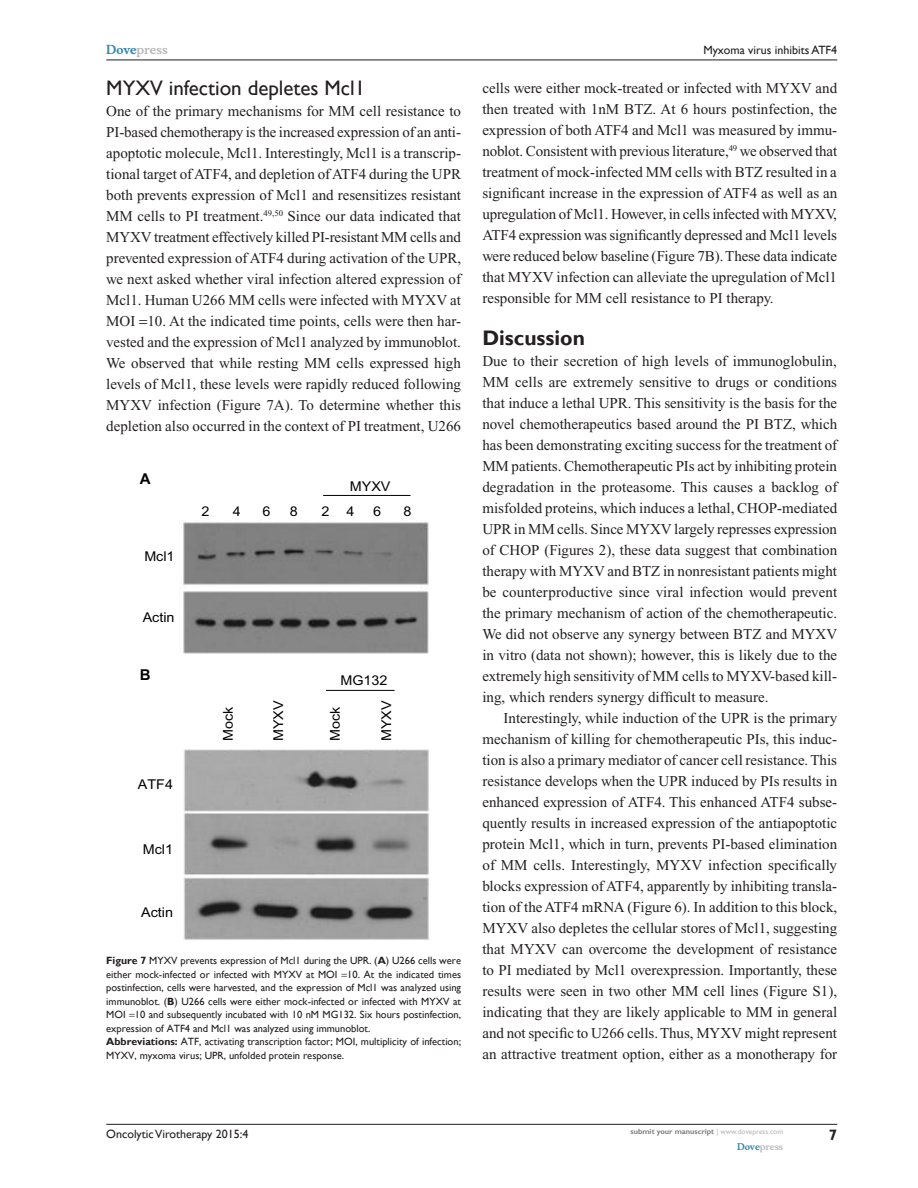
<style>
.page{position:relative;width:918px;height:1188px;background:#fff}
.page>*{position:absolute;margin:0;border:0;box-sizing:border-box;transform-origin:0 0}
.t1{font:21px "Gill Sans";color:#231f20}
.t2{font:700 21px "Gill Sans";color:#231f20}
.TxF{font:15px/21px "Times New Roman";color:#231f20;text-align:justify}
.Tx{font:15px/21px "Times New Roman";color:#231f20;text-align:justify}
.t3{font:700 15px "Arial";color:#000}
.t4{font:700 15px "Gill Sans";color:#231f20}
.t5{font:13.5px "Arial";color:#000;scale:1.06 1}
.t6{font:12px "Gill Sans";color:#231f20}
.t7{font:700 12px "Musee";color:#b8b9bc}
.FC{font:10.5px/13.5px "Gill Sans";color:#231f20;text-align:justify}
.FigSNRI{font:10.5px/13.5px "Gill Sans";color:#231f20}
.t8{font:700 9px "Musee";color:#b8b9bc}
.t9{font:700 7.5px "Gill Sans";color:#808285}
.s1{color:#3485ae}
.s2{font-weight:700}
.s3{font-weight:400;color:#b8b9bc}
</style>
<div class="page">
<hr style="left:106px;top:1124px;width:731px;height:1px;background:#231f20">
<hr style="left:106px;top:60px;width:731px;height:1px;background:#231f20">
<img style="left:183px;top:749px;width:246px;height:191px">
<img style="left:183px;top:522px;width:246px;height:131px">
<hr style="left:323px;top:495px;width:88px;height:1px;background:#000">
<hr style="left:326px;top:690px;width:69px;height:1px;background:#000">
<p class="t7" style="left:106px;top:43px;width:63px"><span class="s1">Dove</span>press</p>
<h2 class="t1" style="left:106px;top:76px;width:260px">MYXV infection depletes Mcl1</h2>
<p class="TxF" style="left:106px;top:101px;width:356px">One of the primary mechanisms for MM cell resistance to PI-based chemotherapy is the increased expression of an anti&shy;apoptotic molecule, Mcl1. Interestingly, Mcl1 is a transcrip&shy;tional target of ATF4, and depletion of ATF4 during the UPR both prevents expression of Mcl1 and resensitizes resistant MM cells to PI treatment.<sup>49,50</sup> Since our data indicated that MYXV treatment effectively killed PI-resistant MM cells and prevented expression of ATF4 during activation of the UPR, we next asked whether viral infection altered expression of Mcl1. Human U266 MM cells were infected with MYXV at MOI 10. At the indicated time points, cells were then har&shy;vested and the expression of Mcl1 analyzed by immunoblot.<br>We observed that while resting MM cells expressed high levels of Mcl1, these levels were rapidly reduced following MYXV infection (Figure 7A). To determine whether this depletion also occurred in the context of PI treatment, U266</p>
<p class="t3" style="left:140px;top:470px;width:12px">A</p>
<p class="t5" style="left:144px;top:548px;width:30px">Mcl1</p>
<p class="t5" style="left:143px;top:610px;width:32px">Actin</p>
<p class="t3" style="left:140px;top:666px;width:12px">B</p>
<p class="t5" style="left:138px;top:776px;width:35px">ATF4</p>
<p class="t5" style="left:143px;top:842px;width:30px">Mcl1</p>
<p class="t5" style="left:141px;top:905px;width:32px">Actin</p>
<p class="t5" style="left:201px;top:503px;width:9px">2</p>
<p class="t5" style="left:350px;top:479px;width:40px">MYXV</p>
<p class="t5" style="left:233px;top:503px;width:9px">4</p>
<p class="t5" style="left:262px;top:503px;width:9px">6</p>
<p class="t5" style="left:290px;top:503px;width:9px">8</p>
<p class="t5" style="left:322px;top:503px;width:32px">2 4</p>
<p class="t5" style="left:373px;top:503px;width:9px">6</p>
<p class="t5" style="left:403px;top:503px;width:9px">8</p>
<p class="t5" style="left:340px;top:672px;width:46px">MG132</p>
<p class="t5" style="left:220px;top:741px;width:34px;rotate:-90deg">Mock</p>
<p class="t5" style="left:271px;top:741px;width:40px;rotate:-90deg">MYXV</p>
<p class="t5" style="left:327px;top:741px;width:34px;rotate:-90deg">Mock</p>
<p class="t5" style="left:379px;top:741px;width:40px;rotate:-90deg">MYXV</p>
<p class="FC" style="left:106px;top:954px;width:356px"><span class="s2">Figure 7</span> MYXV prevents expression of Mcl1 during the UPR. (<span class="s2">A</span>) U266 cells were either mock-infected or infected with MYXV at MOI 10. At the indicated times postinfection, cells were harvested, and the expression of Mcl1 was analyzed using immunoblot. (<span class="s2">B</span>) U266 cells were either mock-infected or infected with MYXV at MOI 10 and subsequently incubated with 10 nM MG132. Six hours postinfection, expression of ATF4 and Mcl1 was analyzed using immunoblot.</p>
<p class="FigSNRI" style="left:106px;top:1035px;width:356px"><span class="s2">Abbreviations:</span> ATF, activating transcription factor; MOI, multiplicity of infection;<br>MYXV, myxoma virus; UPR, unfolded protein response.</p>
<p class="t6" style="left:703px;top:43px;width:135px">Myxoma virus inhibits ATF4</p>
<p class="TxF" style="left:482px;top:77px;width:356px">cells were either mock-treated or infected with MYXV and then treated with 1nM BTZ. At 6 hours postinfection, the expression of both ATF4 and Mcl1 was measured by immu&shy;noblot. Consistent with previous literature,<sup>49</sup> we observed that treatment of mock-infected MM cells with BTZ resulted in a significant increase in the expression of ATF4 as well as an upregulation of Mcl1. However, in cells infected with MYXV, ATF4 expression was significantly depressed and Mcl1 levels were reduced below baseline (Figure 7B). These data indicate that MYXV infection can alleviate the upregulation of Mcl1 responsible for MM cell resistance to PI therapy.</p>
<h1 class="t2" style="left:482px;top:325px;width:104px">Discussion</h1>
<p class="TxF" style="left:482px;top:350px;width:356px">Due to their secretion of high levels of immunoglobulin, MM cells are extremely sensitive to drugs or conditions that induce a lethal UPR. This sensitivity is the basis for the novel chemotherapeutics based around the PI BTZ, which has been demonstrating exciting success for the treatment of MM patients. Chemotherapeutic PIs act by inhibiting protein degradation in the proteasome. This causes a backlog of misfolded proteins, which induces a lethal, CHOP-mediated UPR in MM cells. Since MYXV largely represses expression of CHOP (Figures 2), these data suggest that combination therapy with MYXV and BTZ in nonresistant patients might be counterproductive since viral infection would prevent the primary mechanism of action of the chemotherapeutic.<br>We did not observe any synergy between BTZ and MYXV in vitro (data not shown); however, this is likely due to the extremely high sensitivity of MM cells to MYXV-based kill&shy;ing, which renders synergy difficult to measure.</p>
<p class="Tx" style="left:482px;top:707px;width:356px;text-indent:21px">Interestingly, while induction of the UPR is the primary mechanism of killing for chemotherapeutic PIs, this induc&shy;tion is also a primary mediator of cancer cell resistance. This resistance develops when the UPR induced by PIs results in enhanced expression of ATF4. This enhanced ATF4 subse&shy;quently results in increased expression of the antiapoptotic protein Mcl1, which in turn, prevents PI-based elimination of MM cells. Interestingly, MYXV infection specifically blocks expression of ATF4, apparently by inhibiting transla&shy;tion of the ATF4 mRNA (Figure 6). In addition to this block, MYXV also depletes the cellular stores of Mcl1, suggesting that MYXV can overcome the development of resistance to PI mediated by Mcl1 overexpression. Importantly, these results were seen in two other MM cell lines (Figure S1), indicating that they are likely applicable to MM in general and not specific to U266 cells. Thus, MYXV might represent an attractive treatment option, either as a monotherapy for</p>
<p class="t6" style="left:106px;top:1127px;width:144px">Oncolytic Virotherapy 2015:4</p>
<p class="t9" style="left:631px;top:1127px;width:154px">submit your manuscript <span class="s3">| www.dovepress.com</span></p>
<p class="t8" style="left:737px;top:1141px;width:48px"><span class="s1">Dove</span>press</p>
<p class="t4" style="left:829px;top:1126px;width:10px">7</p>
</div>
